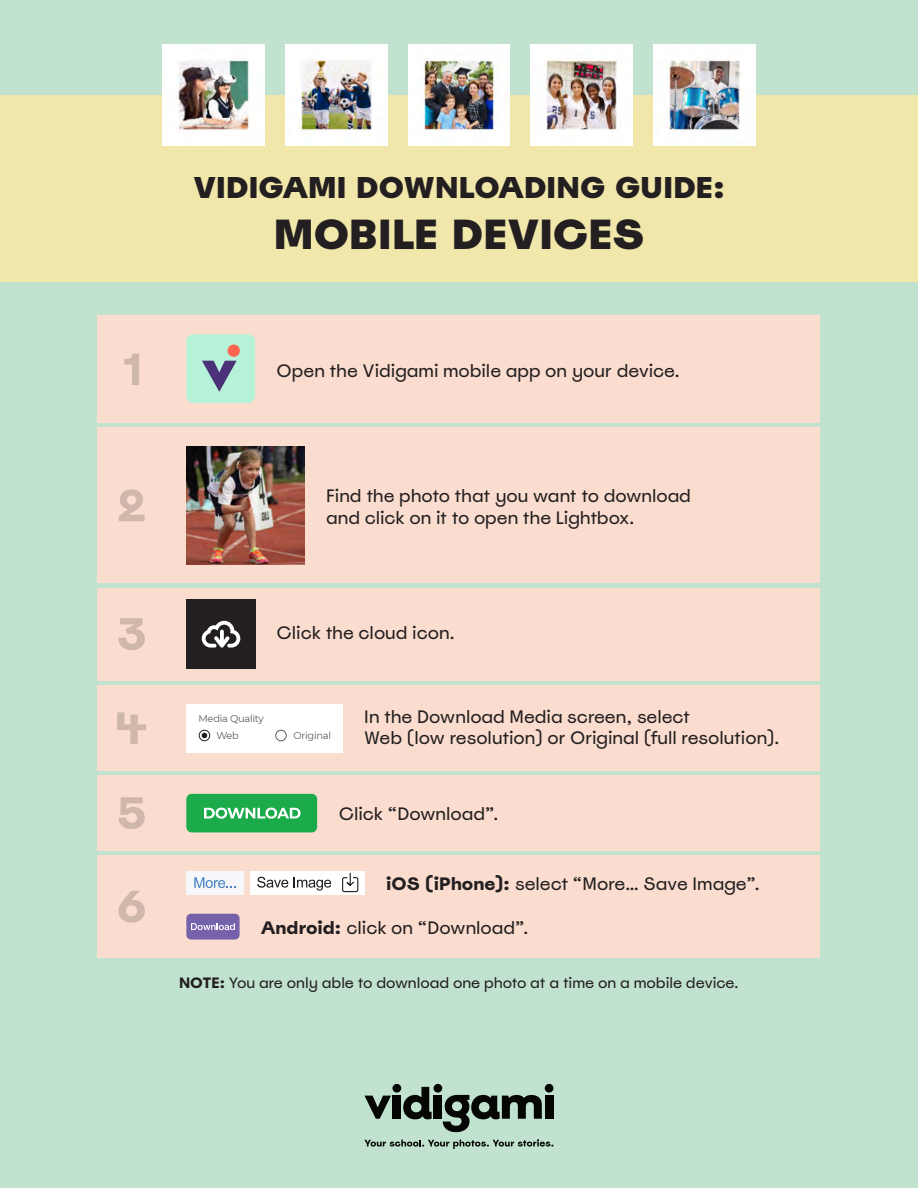
<style>
.page{position:relative;width:918px;height:1188px;background:#c1e2cf}
.page>*{position:absolute;margin:0;border:0;box-sizing:border-box;transform-origin:0 0}
.t1{font:900 42px "Spoof";letter-spacing:-.005em;color:#231f20}
.t2{font:900 30px "Spoof";letter-spacing:-.005em;color:#231f20}
.t3{font:18px/21.6px "Spoof";letter-spacing:-.005em;color:#231f20}
.t4{font:15px "Spoof";letter-spacing:-.005em;color:#231f20}
.t5{font:9.9px/17px "Montserrat";letter-spacing:-.025em;color:#5b5d5b}
.s1{font-weight:700}
</style>
<div class="page">
<div style="left:0;top:95px;width:918px;height:186px;background:#f1e7ab"></div>
<img style="left:408px;top:44px;width:102px;height:102px">
<img style="left:285px;top:44px;width:102px;height:102px">
<img style="left:531px;top:44px;width:102px;height:102px">
<img style="left:163px;top:44px;width:101px;height:102px">
<img style="left:654px;top:44px;width:101px;height:102px">
<svg style="left:364px;top:1096px;width:27px;height:23px"></svg>
<div style="left:392px;top:1084px;width:9px;height:9px;background:#050504;border-radius:50%"></div>
<div style="left:393px;top:1096px;width:8px;height:23px;background:#050504"></div>
<svg style="left:403px;top:1087px;width:29px;height:32px"></svg>
<div style="left:434px;top:1084px;width:8px;height:9px;background:#050504;border-radius:50%"></div>
<div style="left:434px;top:1096px;width:8px;height:23px;background:#050504"></div>
<div style="left:545px;top:1084px;width:9px;height:9px;background:#050504;border-radius:50%"></div>
<div style="left:545px;top:1096px;width:8px;height:23px;background:#050504"></div>
<svg style="left:443px;top:1095px;width:99px;height:37px"></svg>
<svg style="left:365px;top:1139px;width:189px;height:10px"></svg>
<div style="left:98px;top:316px;width:722px;height:107px;background:#fbddd0"></div>
<svg style="left:186px;top:334px;width:69px;height:69px;background:#acddcd"></svg>
<div style="left:228px;top:345px;width:12px;height:12px;background:#ff644f;border-radius:50%"></div>
<svg style="left:124px;top:354px;width:15px;height:31px"></svg>
<div style="left:98px;top:588px;width:722px;height:93px;background:#fbddd0"></div>
<div style="left:186px;top:600px;width:70px;height:69px;background:#231f20"></div>
<svg style="left:202px;top:621px;width:38px;height:27px"></svg>
<svg style="left:118px;top:618px;width:27px;height:32px"></svg>
<div style="left:98px;top:776px;width:722px;height:75px;background:#fbddd0"></div>
<div style="left:186px;top:794px;width:131px;height:38px;background:#1cab4a;border-radius:5px"></div>
<svg style="left:204px;top:808px;width:97px;height:11px"></svg>
<svg style="left:119px;top:797px;width:26px;height:32px"></svg>
<div style="left:98px;top:686px;width:722px;height:85px;background:#fbddd0"></div>
<svg style="left:117px;top:712px;width:29px;height:32px"></svg>
<div style="left:186px;top:704px;width:157px;height:48px;background:#fff"></div>
<div style="left:275px;top:730px;width:12px;height:11px;border:1px solid #5b5d5b;border-radius:50%"></div>
<div style="left:199px;top:730px;width:11px;height:11px;border:1px solid #231f20;border-radius:50%"></div>
<svg style="left:202px;top:733px;width:5px;height:5px"></svg>
<div style="left:98px;top:428px;width:722px;height:155px;background:#fbddd0"></div>
<svg style="left:119px;top:489px;width:26px;height:32px"></svg>
<img style="left:186px;top:446px;width:119px;height:118px">
<div style="left:98px;top:856px;width:722px;height:102px;background:#fbddd0"></div>
<svg style="left:118px;top:891px;width:27px;height:32px"></svg>
<div style="left:250px;top:871px;width:114px;height:23px;background:#fff"></div>
<svg style="left:257px;top:877px;width:31px;height:11px"></svg>
<svg style="left:294px;top:877px;width:37px;height:14px"></svg>
<svg style="left:346px;top:872px;width:9px;height:14px"></svg>
<div style="left:342px;top:877px;width:16px;height:15px;border:1px solid #231f20;border-radius:2px"></div>
<div style="left:186px;top:871px;width:58px;height:23px;background:#f6f7fb"></div>
<svg style="left:194px;top:877px;width:42px;height:11px"></svg>
<div style="left:186px;top:914px;width:54px;height:26px;background:#7662ab;border-radius:5px"></div>
<svg style="left:191px;top:923px;width:44px;height:7px"></svg>
<h2 class="t2" style="left:193px;top:167px;width:533px">VIDIGAMI DOWNLOADING GUIDE:</h2>
<h1 class="t1" style="left:274px;top:206px;width:372px">MOBILE DEVICES</h1>
<p class="t3" style="left:277px;top:360px;width:405px">Open the Vidigami mobile app on your device.</p>
<p class="t3" style="left:326px;top:485px;width:367px">Find the photo that you want to download and click on it to open the Lightbox.</p>
<p class="t3" style="left:277px;top:622px;width:180px">Click the cloud icon.</p>
<p class="t5" style="left:216px;top:710px;width:49px;text-indent:-18px">Media Quality<br>Web</p>
<p class="t5" style="left:294px;top:727px;width:39px">Original</p>
<p class="t3" style="left:364px;top:705px;width:417px">In the Download Media screen, select<br>Web (low resolution) or Original (full resolution).</p>
<p class="t3" style="left:339px;top:803px;width:162px">Click “Download”.</p>
<p class="t3" style="left:386px;top:873px;width:375px"><span class="s1">iOS (iPhone):</span> select “More… Save Image”.</p>
<p class="t3" style="left:261px;top:917px;width:270px"><span class="s1">Android:</span> click on “Download”.</p>
<p class="t4" style="left:179px;top:974px;width:561px"><span class="s1">NOTE:</span> You are only able to download one photo at a time on a mobile device.</p>
</div>
